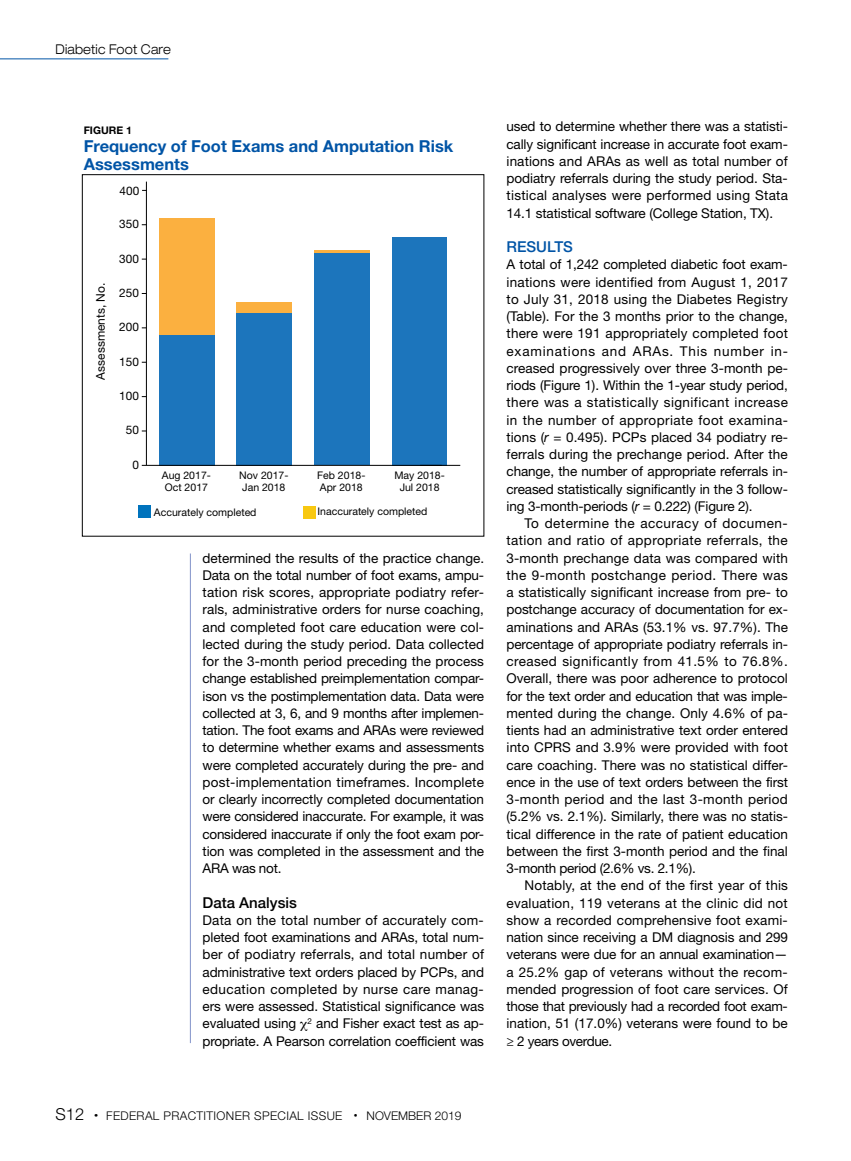
<style>
.page{position:relative;width:851px;height:1161px;background:#fff}
.page>*{position:absolute;margin:0;border:0;box-sizing:border-box;transform-origin:0 0}
.t1{font:700 16.5px/18px "Helvetica Neue LT Std";color:#0054a6}
.t2{font:500 15px "Helvetica Neue LT Std";color:#000}
.t3{font:500 15px "Helvetica Neue LT Std";color:#0054a6}
.t4{font:13.5px/17.2px "Helvetica Neue LT Std";letter-spacing:-.01em;color:#000;text-align:justify}
.t5{font:300 expanded 13.5px "Helvetica Neue LT Std";letter-spacing:.01em;color:#000;scale:.9 1}
.t6{font:300 12px "Helvetica Neue LT Std";letter-spacing:.03em;color:#000}
.t7{font:12px "Helvetica Neue LT Std";color:#000}
.t8{font:11.85px "Helvetica Neue LT Std";color:#000}
.t9{font:10.5px/12px "Helvetica Neue LT Std";color:#000}
.t10{font:700 10.5px "Helvetica Neue LT Std";color:#000}
.s1{font-style:italic}
.s2{font-size:16.5px}
</style>
<div class="page">
<hr style="left:0;top:58px;width:168px;height:1px;background:#0054a6">
<hr style="left:190px;top:554px;width:1px;height:489px;background:#8394ca">
<div style="left:159px;top:334px;width:56px;height:131px;background:#1c75bc"></div>
<div style="left:160px;top:218px;width:55px;height:116px;background:#fbb040"></div>
<div style="left:236px;top:302px;width:56px;height:11px;background:#fbb040"></div>
<div style="left:236px;top:313px;width:56px;height:152px;background:#1c75bc"></div>
<svg style="left:314px;top:250px;width:55px;height:4px"></svg>
<div style="left:314px;top:254px;width:55px;height:211px;background:#1c75bc"></div>
<div style="left:392px;top:237px;width:54px;height:228px;background:#1c75bc"></div>
<hr style="left:146px;top:465px;width:314px;height:1px;background:#000">
<hr style="left:146px;top:182px;width:1px;height:284px;background:#000">
<div style="left:82px;top:174px;width:402px;height:363px;border:1px solid #000"></div>
<div style="left:138px;top:505px;width:12px;height:13px;background:#0073bd"></div>
<div style="left:303px;top:506px;width:12px;height:13px;background:#f8c811"></div>
<p class="t5" style="left:56px;top:41px;width:130px">Diabetic Foot Care</p>
<p class="t10" style="left:84px;top:124px;width:50px">FIGURE 1</p>
<p class="t1" style="left:84px;top:137px;width:371px">Frequency of Foot Exams and Amputation Risk<br>Assessments</p>
<p class="t8" style="left:120px;top:184px;width:21px">400</p>
<p class="t8" style="left:119px;top:217px;width:21px">350</p>
<p class="t7" style="left:93px;top:380px;width:98px;rotate:-90deg">Assessments, No.</p>
<p class="t8" style="left:119px;top:251px;width:21px">300</p>
<p class="t8" style="left:119px;top:286px;width:21px">250</p>
<p class="t8" style="left:119px;top:320px;width:21px">200</p>
<p class="t8" style="left:119px;top:354px;width:21px">150</p>
<p class="t8" style="left:119px;top:389px;width:21px">100</p>
<p class="t8" style="left:126px;top:423px;width:15px">50</p>
<p class="t8" style="left:132px;top:458px;width:8px">0</p>
<p class="t9" style="left:162px;top:469px;width:51px">Aug 2017-<br>Oct 2017</p>
<p class="t9" style="left:154px;top:506px;width:104px">Accurately completed</p>
<p class="t9" style="left:317px;top:505px;width:111px">Inaccurately completed</p>
<p class="t9" style="left:239px;top:469px;width:51px">Nov 2017-<br>Jan 2018</p>
<p class="t9" style="left:317px;top:469px;width:50px">Feb 2018-<br>Apr 2018</p>
<p class="t9" style="left:394px;top:469px;width:52px;text-align:center">May 2018-<br>Jul 2018</p>
<p class="t4" style="left:202px;top:549px;width:283px">determined the results of the practice change.<br>Data on the total number of foot exams, ampu&shy;tation risk scores, appropriate podiatry refer&shy;rals, administrative orders for nurse coaching, and completed foot care education were col&shy;lected during the study period. Data collected for the 3-month period preceding the process change established preimplementation compar&shy;ison vs the postimplementation data. Data were collected at 3, 6, and 9 months after implemen&shy;tation. The foot exams and ARAs were reviewed to determine whether exams and assessments were completed accurately during the pre- and post-implementation timeframes. Incomplete or clearly incorrectly completed documentation were considered inaccurate. For example, it was considered inaccurate if only the foot exam por&shy;tion was completed in the assessment and the ARA was not.</p>
<p class="t2" style="left:202px;top:893px;width:96px">Data Analysis</p>
<p class="t4" style="left:202px;top:911px;width:283px">Data on the total number of accurately com&shy;pleted foot examinations and ARAs, total num&shy;ber of podiatry referrals, and total number of administrative text orders placed by PCPs, and education completed by nurse care manag&shy;ers were assessed. Statistical significance was evaluated using <sup>2</sup> and Fisher exact test as ap&shy;propriate. A Pearson correlation coefficient was</p>
<p class="t4" style="left:506px;top:118px;width:283px">used to determine whether there was a statisti&shy;cally significant increase in accurate foot exam&shy;inations and ARAs as well as total number of podiatry referrals during the study period. Sta&shy;tistical analyses were performed using Stata 14.1 statistical software (College Station, TX).</p>
<p class="t3" style="left:506px;top:238px;width:68px">RESULTS</p>
<p class="t4" style="left:506px;top:256px;width:283px">A total of 1,242 completed diabetic foot exam&shy;inations were identified from August 1, 2017 to July 31, 2018 using the Diabetes Registry (Table). For the 3 months prior to the change, there were 191 appropriately completed foot examinations and ARAs. This number in&shy;creased progressively over three 3-month pe&shy;riods (Figure 1). Within the 1-year study period, there was a statistically significant increase in the number of appropriate foot examina&shy;tions (<span class="s1">r</span> = 0.495). PCPs placed 34 podiatry re&shy;ferrals during the prechange period. After the change, the number of appropriate referrals in&shy;creased statistically significantly in the 3 follow&shy;ing 3-month-periods (<span class="s1">r</span> = 0.222) (Figure 2).</p>
<p class="t4" style="left:506px;top:514px;width:283px;text-indent:18px">To determine the accuracy of documen&shy;tation and ratio of appropriate referrals, the 3-month prechange data was compared with the 9-month postchange period. There was a statistically significant increase from pre- to postchange accuracy of documentation for ex&shy;aminations and ARAs (53.1% vs. 97.7%). The percentage of appropriate podiatry referrals in&shy;creased significantly from 41.5% to 76.8%.<br>Overall, there was poor adherence to protocol for the text order and education that was imple&shy;mented during the change. Only 4.6% of pa&shy;tients had an administrative text order entered into CPRS and 3.9% were provided with foot care coaching. There was no statistical differ&shy;ence in the use of text orders between the first 3-month period and the last 3-month period (5.2% vs. 2.1%). Similarly, there was no statis&shy;tical difference in the rate of patient education between the first 3-month period and the final 3-month period (2.6% vs. 2.1%).</p>
<p class="t4" style="left:506px;top:877px;width:283px;text-indent:18px">Notably, at the end of the first year of this evaluation, 119 veterans at the clinic did not show a recorded comprehensive foot exami&shy;nation since receiving a DM diagnosis and 299 veterans were due for an annual examination— a 25.2% gap of veterans without the recom&shy;mended progression of foot care services. Of those that previously had a recorded foot exam&shy;ination, 51 (17.0%) veterans were found to be ≥ 2 years overdue.</p>
<p class="t6" style="left:56px;top:1108px;width:407px"><span class="s2">S12</span> <sup>•</sup> FEDERAL PRACTITIONER SPECIAL ISSUE <sup>•</sup> NOVEMBER 2019</p>
</div>
